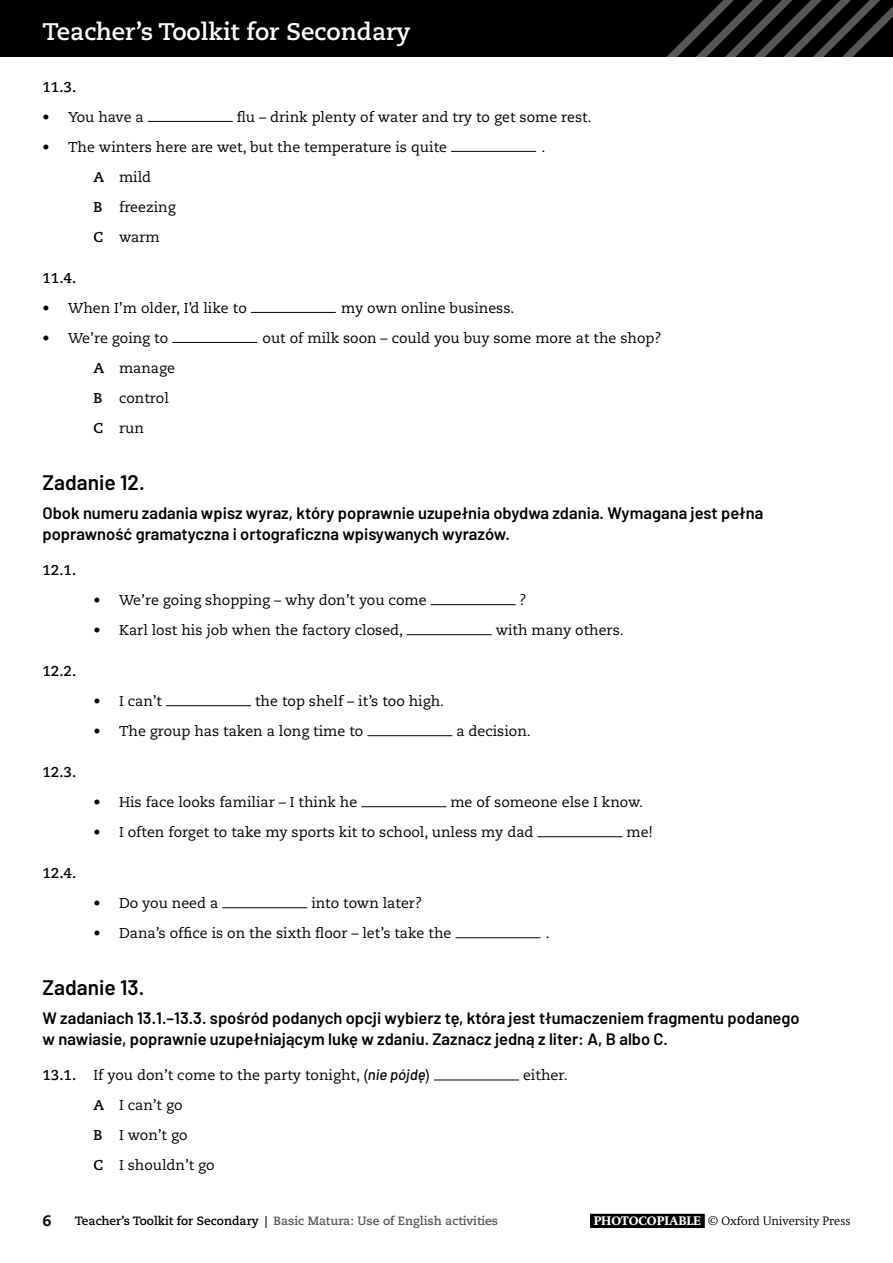
<style>
.page{position:relative;width:893px;height:1263px;background:#fff}
.page>*{position:absolute;margin:0;border:0;box-sizing:border-box;transform-origin:0 0}
.t1{font:700 24px "Caecilia LT Std";color:#fff}
.H4_Text_Head_A{font:600 21px "Barlow";color:#000}
.P_Intro_Polish{font:600 16.5px/21px "Barlow";color:#000}
.t2{font:800 15px "Caecilia LT Std";color:#000}
.P_Text_A_B_etc_Indented{font:14.25px "Caecilia LT Std";color:#000}
.P_Text_A_B_etc{font:14.25px "Caecilia LT Std";color:#000}
.P_Text_A_B_etc_SP{font:14.25px "Caecilia LT Std";color:#000}
.P_Text_A_B_etc_SP-2{font:700 14.25px "Caecilia LT Std";color:#000}
.t3{font:700 12px "Caecilia LT Std";color:#575756}
.t4{font:300 12px "OUP2 Swift";color:#000}
.s1{font-weight:700}
.s2{font-family:"Barlow";font-weight:500;font-style:italic;font-size:15px}
.s3{color:#000}
.s4{font-weight:700;color:#fff}
</style>
<div class="page">
<div style="left:590px;top:1214px;width:115px;height:14px;background:#000"></div>
<div style="left:0;top:0;width:893px;height:57px;background:#000"></div>
<svg style="left:666px;top:0;width:227px;height:57px"></svg>
<hr style="left:148px;top:121px;width:85px;height:1px;background:#000">
<hr style="left:451px;top:151px;width:85px;height:1px;background:#000">
<hr style="left:251px;top:312px;width:85px;height:1px;background:#000">
<hr style="left:172px;top:342px;width:85px;height:1px;background:#000">
<hr style="left:431px;top:604px;width:85px;height:1px;background:#000">
<hr style="left:407px;top:634px;width:85px;height:1px;background:#000">
<hr style="left:166px;top:705px;width:85px;height:1px;background:#000">
<hr style="left:367px;top:735px;width:85px;height:1px;background:#000">
<hr style="left:361px;top:806px;width:85px;height:1px;background:#000">
<hr style="left:537px;top:836px;width:85px;height:1px;background:#000">
<hr style="left:222px;top:907px;width:85px;height:1px;background:#000">
<hr style="left:455px;top:937px;width:85px;height:1px;background:#000">
<hr style="left:434px;top:1079px;width:85px;height:1px;background:#000">
<h1 class="t1" style="left:43px;top:18px;width:370px">Teacher’s Toolkit for Secondary</h1>
<p class="P_Text_A_B_etc_SP-2" style="left:43px;top:78px;width:35px">11.3.</p>
<p class="P_Text_A_B_etc" style="left:43px;top:109px;width:103px"><span class="s1">•</span> You have a</p>
<p class="P_Text_A_B_etc" style="left:237px;top:109px;width:356px">flu – drink plenty of water and try to get some rest.</p>
<p class="P_Text_A_B_etc" style="left:43px;top:139px;width:406px"><span class="s1">•</span> The winters here are wet, but the temperature is quite</p>
<p class="P_Text_A_B_etc" style="left:541px;top:139px;width:5px">.</p>
<p class="P_Text_A_B_etc_Indented" style="left:94px;top:169px;width:59px"><span class="s1">A</span> mild</p>
<p class="P_Text_A_B_etc_Indented" style="left:94px;top:199px;width:84px"><span class="s1">B</span> freezing</p>
<p class="P_Text_A_B_etc_Indented" style="left:94px;top:229px;width:68px"><span class="s1">C</span> warm</p>
<p class="P_Text_A_B_etc_SP-2" style="left:43px;top:269px;width:35px">11.4.</p>
<p class="P_Text_A_B_etc" style="left:43px;top:300px;width:206px"><span class="s1">•</span> When I’m older, I’d like to</p>
<p class="P_Text_A_B_etc" style="left:341px;top:300px;width:175px">my own online business.</p>
<p class="P_Text_A_B_etc" style="left:43px;top:330px;width:127px"><span class="s1">•</span> We’re going to</p>
<p class="P_Text_A_B_etc" style="left:263px;top:330px;width:401px">out of milk soon – could you buy some more at the shop?</p>
<p class="P_Text_A_B_etc_Indented" style="left:94px;top:360px;width:83px"><span class="s1">A</span> manage</p>
<p class="P_Text_A_B_etc_Indented" style="left:94px;top:390px;width:77px"><span class="s1">B</span> control</p>
<p class="P_Text_A_B_etc_Indented" style="left:94px;top:420px;width:52px"><span class="s1">C</span> run</p>
<p class="H4_Text_Head_A" style="left:43px;top:466px;width:104px">Zadanie 12.</p>
<p class="P_Intro_Polish" style="left:43px;top:501px;width:722px">Obok numeru zadania wpisz wyraz, który poprawnie uzupełnia obydwa zdania. Wymagana jest pełna poprawność gramatyczna i ortograficzna wpisywanych wyrazów.</p>
<p class="P_Text_A_B_etc_SP-2" style="left:43px;top:562px;width:35px">12.1.</p>
<p class="P_Text_A_B_etc_Indented" style="left:94px;top:592px;width:335px"><span class="s1">•</span> We’re going shopping – why don’t you come</p>
<p class="P_Text_A_B_etc_Indented" style="left:520px;top:592px;width:9px">?</p>
<p class="P_Text_A_B_etc_Indented" style="left:94px;top:622px;width:311px"><span class="s1">•</span> Karl lost his job when the factory closed,</p>
<p class="P_Text_A_B_etc_Indented" style="left:496px;top:622px;width:130px">with many others.</p>
<p class="P_Text_A_B_etc_SP-2" style="left:43px;top:663px;width:35px">12.2.</p>
<p class="P_Text_A_B_etc_Indented" style="left:94px;top:693px;width:70px"><span class="s1">•</span> I can’t</p>
<p class="P_Text_A_B_etc_Indented" style="left:255px;top:693px;width:191px">the top shelf – it’s too high.</p>
<p class="P_Text_A_B_etc_Indented" style="left:94px;top:723px;width:271px"><span class="s1">•</span> The group has taken a long time to</p>
<p class="P_Text_A_B_etc_Indented" style="left:456px;top:723px;width:76px">a decision.</p>
<p class="P_Text_A_B_etc_SP-2" style="left:43px;top:764px;width:35px">12.3.</p>
<p class="P_Text_A_B_etc_Indented" style="left:94px;top:794px;width:265px"><span class="s1">•</span> His face looks familiar – I think he</p>
<p class="P_Text_A_B_etc_Indented" style="left:450px;top:794px;width:194px">me of someone else I know.</p>
<p class="P_Text_A_B_etc_Indented" style="left:94px;top:824px;width:441px"><span class="s1">•</span> I often forget to take my sports kit to school, unless my dad</p>
<p class="P_Text_A_B_etc_Indented" style="left:626px;top:824px;width:28px">me!</p>
<p class="P_Text_A_B_etc_SP-2" style="left:43px;top:865px;width:35px">12.4.</p>
<p class="P_Text_A_B_etc_Indented" style="left:94px;top:895px;width:126px"><span class="s1">•</span> Do you need a</p>
<p class="P_Text_A_B_etc_Indented" style="left:311px;top:895px;width:112px">into town later?</p>
<p class="P_Text_A_B_etc_Indented" style="left:94px;top:925px;width:359px"><span class="s1">•</span> Dana’s office is on the sixth floor – let’s take the</p>
<p class="P_Text_A_B_etc_Indented" style="left:546px;top:925px;width:5px">.</p>
<p class="H4_Text_Head_A" style="left:43px;top:972px;width:103px">Zadanie 13.</p>
<p class="P_Intro_Polish" style="left:43px;top:1006px;width:759px">W zadaniach 13.1.–13.3. spośród podanych opcji wybierz tę, która jest tłumaczeniem fragmentu podanego w nawiasie, poprawnie uzupełniającym lukę w zdaniu. Zaznacz jedną z liter: A, B albo C.</p>
<p class="P_Text_A_B_etc_SP" style="left:43px;top:1067px;width:389px"><span class="s1">13.1.</span> If you don’t come to the party tonight, (<span class="s2">nie pójdę</span>)</p>
<p class="P_Text_A_B_etc_SP" style="left:523px;top:1067px;width:46px">either.</p>
<p class="P_Text_A_B_etc_Indented" style="left:94px;top:1097px;width:90px"><span class="s1">A</span> I can’t go</p>
<p class="P_Text_A_B_etc_Indented" style="left:94px;top:1127px;width:95px"><span class="s1">B</span> I won’t go</p>
<p class="P_Text_A_B_etc_Indented" style="left:94px;top:1157px;width:123px"><span class="s1">C</span> I shouldn’t go</p>
<p class="t2" style="left:43px;top:1212px;width:10px">6</p>
<p class="t3" style="left:75px;top:1214px;width:425px"><span class="s3">Teacher’s Toolkit for Secondary |</span> Basic Matura: Use of English activities</p>
<p class="t4" style="left:594px;top:1214px;width:258px"><span class="s4">PHOTOCOPIABLE</span> © Oxford University Press</p>
</div>
